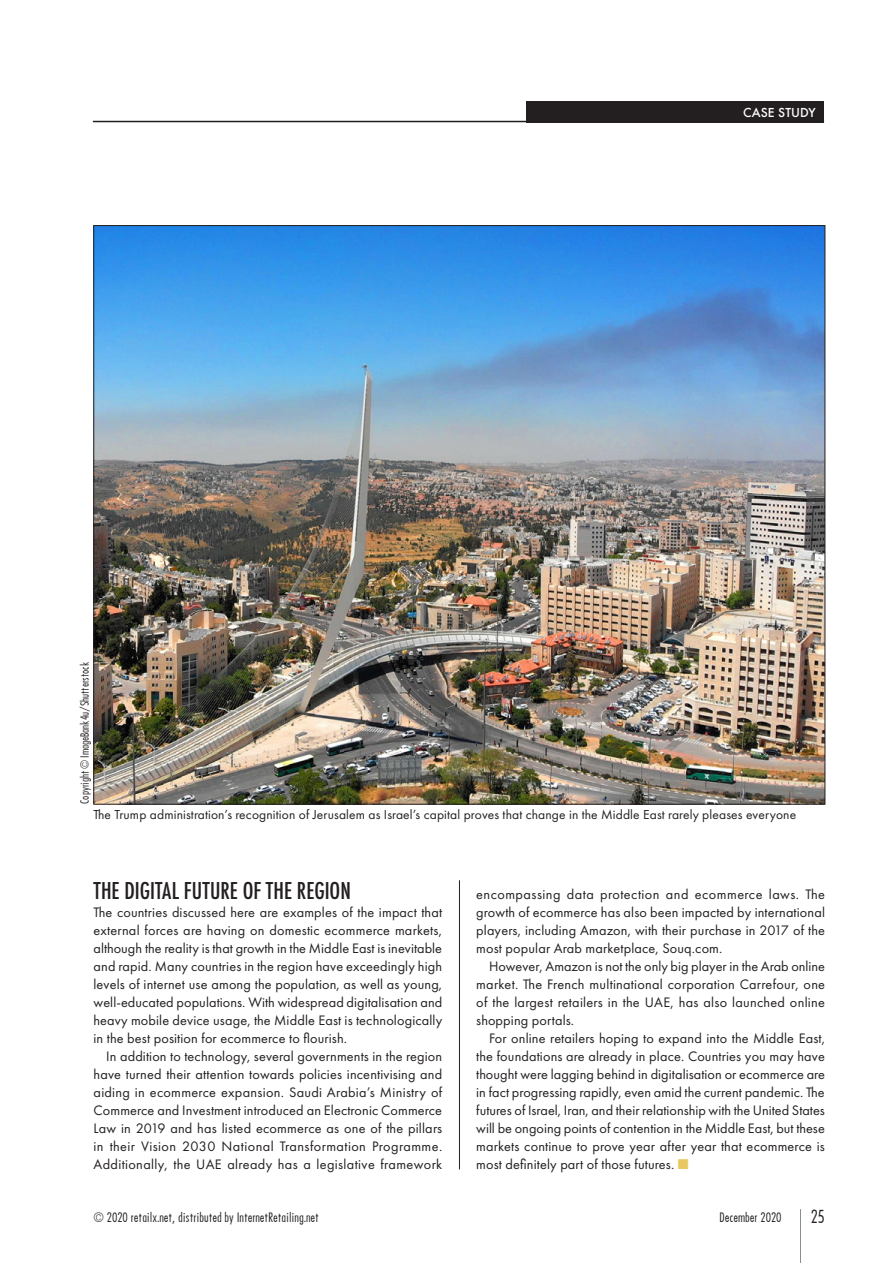
<style>
.page{position:relative;width:893px;height:1263px;background:#fff}
.page>*{position:absolute;margin:0;border:0;box-sizing:border-box;transform-origin:0 0}
.t1{font:500 condensed 22.5px "Futura";color:#231f20}
.t2{font:500 16.5px "Futura Cond";color:#231f20}
.t3{font:14.25px/18px "Futura PT";letter-spacing:.01em;color:#231f20;text-align:justify}
.t4{font:13.5px "Futura PT";letter-spacing:.01em;color:#231f20}
.t5{font:500 12px "Futura Cond";color:#231f20}
.t6{font:500 12px "Futura";color:#fff}
.t7{font:500 10.5px "Futura Cond";color:#231f20}
.s1{color:#e9c862}
</style>
<div class="page">
<hr style="left:800px;top:1209px;width:1px;height:54px;background:#898e92">
<div style="left:527px;top:101px;width:297px;height:21px;background:#231f20"></div>
<hr style="left:93px;top:121px;width:731px;height:1px;background:#231f20">
<hr style="left:459px;top:880px;width:1px;height:289px;background:#231f20">
<img style="left:96px;top:227px;width:727px;height:575px">
<p class="t7" style="left:78px;top:804px;width:143px;rotate:-90deg">Copyright © ImageBank4u/Shutterstock</p>
<p class="t6" style="left:743px;top:104px;width:74px">CASE STUDY</p>
<p class="t4" style="left:93px;top:807px;width:704px">The Trump administration’s recognition of Jerusalem as Israel’s capital proves that change in the Middle East rarely pleases everyone</p>
<h1 class="t1" style="left:94px;top:876px;width:259px">THE DIGITAL FUTURE OF THE REGION</h1>
<p class="t3" style="left:94px;top:903px;width:350px">The countries discussed here are examples of the impact that external forces are having on domestic ecommerce markets, although the reality is that growth in the Middle East is inevitable and rapid. Many countries in the region have exceedingly high levels of internet use among the population, as well as young, well-educated populations. With widespread digitalisation and heavy mobile device usage, the Middle East is technologically in the best position for ecommerce to flourish.</p>
<p class="t3" style="left:94px;top:1047px;width:350px;text-indent:13px">In addition to technology, several governments in the region have turned their attention towards policies incentivising and aiding in ecommerce expansion. Saudi Arabia’s Ministry of Commerce and Investment introduced an Electronic Commerce Law in 2019 and has listed ecommerce as one of the pillars in their Vision 2030 National Transformation Programme.<br>Additionally, the UAE already has a legislative framework</p>
<p class="t3" style="left:476px;top:885px;width:350px">encompassing data protection and ecommerce laws. The growth of ecommerce has also been impacted by international players, including Amazon, with their purchase in 2017 of the most popular Arab marketplace, Souq.com.</p>
<p class="t3" style="left:476px;top:957px;width:350px;text-indent:13px">However, Amazon is not the only big player in the Arab online market. The French multinational corporation Carrefour, one of the largest retailers in the UAE, has also launched online shopping portals.</p>
<p class="t3" style="left:476px;top:1029px;width:350px;text-indent:13px">For online retailers hoping to expand into the Middle East, the foundations are already in place. Countries you may have thought were lagging behind in digitalisation or ecommerce are in fact progressing rapidly, even amid the current pandemic. The futures of Israel, Iran, and their relationship with the United States will be ongoing points of contention in the Middle East, but these markets continue to prove year after year that ecommerce is most definitely part of those futures. <span class="s1">■</span></p>
<p class="t5" style="left:94px;top:1209px;width:227px">© 2020 retailx.net, distributed by InternetRetailing.net</p>
<p class="t5" style="left:720px;top:1209px;width:63px">December 2020</p>
<p class="t2" style="left:811px;top:1206px;width:15px">25</p>
</div>
